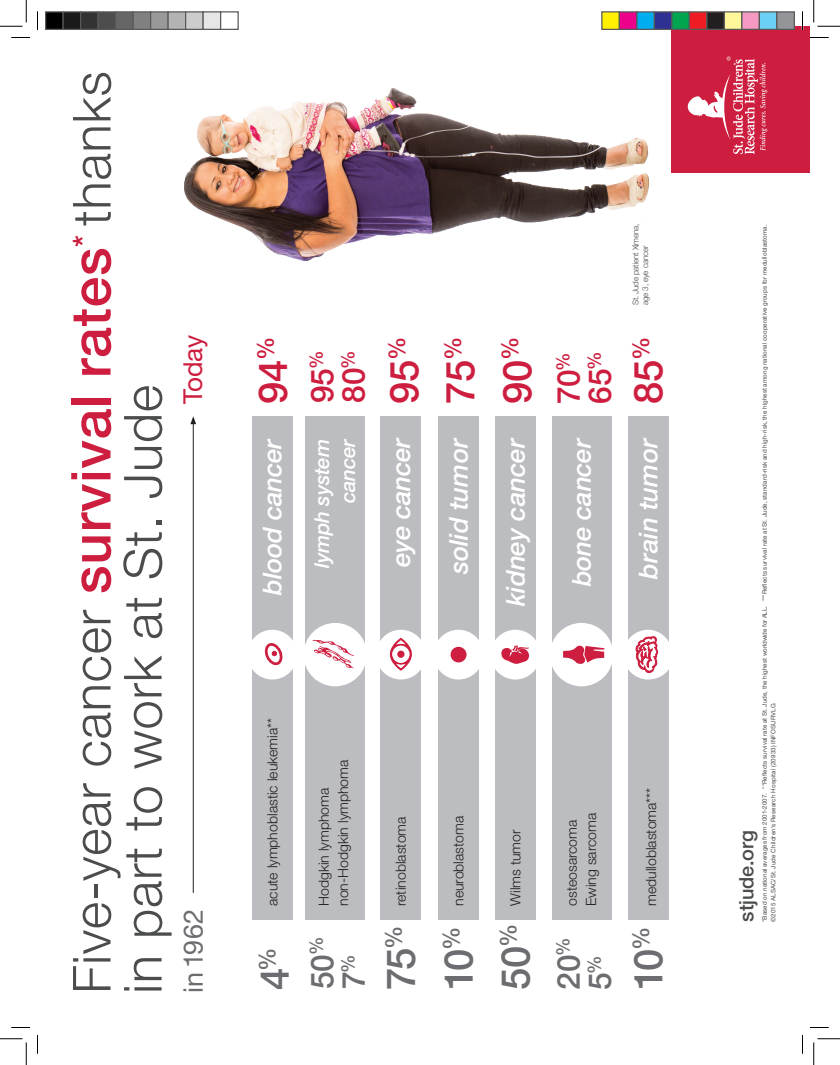
<style>
.page{position:relative;width:840px;height:1065px;background:#fff}
.page>*{position:absolute;margin:0;border:0;box-sizing:border-box;transform-origin:0 0}
.t1{font:300 52.5px/51.1px "Helvetica Neue LT Std";letter-spacing:.015em;color:#4b4c4d}
.t2{font:500 40px "Helvetica Neue LT Std";color:#6c6d70}
.t3{font:500 40px "Helvetica Neue LT Std";color:#cd1e3f}
.t4{font:500 31.75px/31.4px "Helvetica Neue LT Std";color:#cd1e3f}
.t5{font:500 31.75px "Helvetica Neue LT Std";color:#6c6d70}
.t6{font:26.88px "Helvetica Neue LT Std";color:#6c6d70}
.t7{font:26.12px "Helvetica Neue LT Std";color:#cd1e3f}
.t8{font:italic 500 26px "Helvetica Neue LT Std";letter-spacing:-.01em;color:#fff}
.t9{font:italic 500 20.62px/26px "Helvetica Neue LT Std";letter-spacing:-.015em;color:#fff;text-align:right}
.t10{font:500 20px "Helvetica Neue LT Std";letter-spacing:-.005em;color:#4b4c4d}
.t11{font:300 14.12px/19.2px "Helvetica Neue LT Std";color:#231f20}
.t12{font:300 8.12px/9.8px "Helvetica Neue LT Std";letter-spacing:-.02em;color:#4b4c4d}
.t13{font:6.25px/8.8px "Helvetica Neue LT Std";letter-spacing:.015em;color:#4b4c4d}
.s1{font-weight:500;font-size:55px;color:#cd1e3f}
.s2{font-style:normal;font-size:40px;color:#cd1e3f}
.s3{font-weight:500;font-size:40px;color:#6c6d70}
</style>
<div class="page">
<div style="left:671px;top:26px;width:139px;height:146px;background:#cd1e3f"></div>
<svg style="left:687px;top:57px;width:80px;height:97px"></svg>
<hr style="left:193px;top:422px;width:1px;height:471px;background:#231f20">
<svg style="left:190px;top:416px;width:6px;height:8px"></svg>
<div style="left:252px;top:416px;width:41px;height:504px;background:#bcbdc0"></div>
<div style="left:247px;top:630px;width:50px;height:50px;background:#fff;border-radius:50%"></div>
<svg style="left:264px;top:643px;width:19px;height:23px"></svg>
<div style="left:438px;top:416px;width:41px;height:504px;background:#bcbdc0"></div>
<div style="left:434px;top:630px;width:49px;height:50px;background:#fff;border-radius:50%"></div>
<div style="left:451px;top:647px;width:16px;height:15px;background:#cd1e3f;border-radius:50%"></div>
<div style="left:628px;top:416px;width:41px;height:504px;background:#bcbdc0"></div>
<div style="left:623px;top:630px;width:50px;height:50px;background:#fff;border-radius:25px"></div>
<svg style="left:635px;top:636px;width:23px;height:44px"></svg>
<div style="left:552px;top:416px;width:59px;height:504px;background:#bcbdc0"></div>
<div style="left:550px;top:623px;width:63px;height:63px;background:#fff;border-radius:50%"></div>
<svg style="left:563px;top:645px;width:41px;height:19px"></svg>
<div style="left:495px;top:416px;width:41px;height:504px;background:#bcbdc0"></div>
<div style="left:491px;top:630px;width:49px;height:50px;background:#fff;border-radius:50%"></div>
<svg style="left:501px;top:645px;width:28px;height:19px"></svg>
<div style="left:380px;top:416px;width:41px;height:504px;background:#bcbdc0"></div>
<div style="left:376px;top:630px;width:50px;height:50px;background:#fff;border-radius:50%"></div>
<svg style="left:390px;top:638px;width:22px;height:33px"></svg>
<div style="left:397px;top:651px;width:8px;height:7px;background:#cd1e3f;border-radius:50%"></div>
<div style="left:306px;top:416px;width:59px;height:504px;background:#bcbdc0"></div>
<div style="left:304px;top:623px;width:63px;height:63px;background:#fff;border-radius:50%"></div>
<svg style="left:312px;top:639px;width:43px;height:30px"></svg>
<img style="left:184px;top:88px;width:465px;height:172px">
<svg style="left:11px;top:37px;width:19px;height:1px"></svg>
<svg style="left:810px;top:37px;width:19px;height:1px"></svg>
<svg style="left:11px;top:1027px;width:19px;height:1px"></svg>
<svg style="left:810px;top:1027px;width:19px;height:1px"></svg>
<svg style="left:37px;top:11px;width:1px;height:19px"></svg>
<svg style="left:37px;top:1035px;width:1px;height:19px"></svg>
<svg style="left:802px;top:11px;width:1px;height:19px"></svg>
<svg style="left:802px;top:1035px;width:1px;height:19px"></svg>
<svg style="left:0;top:0;width:27px;height:27px"></svg>
<svg style="left:0;top:1039px;width:27px;height:26px"></svg>
<svg style="left:814px;top:0;width:26px;height:27px"></svg>
<svg style="left:814px;top:1039px;width:26px;height:26px"></svg>
<div style="left:46px;top:12px;width:17px;height:17px;background:#000"></div>
<div style="left:45px;top:11px;width:19px;height:19px;border:1px solid #595959"></div>
<div style="left:63px;top:12px;width:18px;height:17px;background:#1a1a1a"></div>
<div style="left:62px;top:11px;width:19px;height:19px;border:1px solid #595959"></div>
<div style="left:81px;top:12px;width:17px;height:17px;background:#333"></div>
<div style="left:80px;top:11px;width:19px;height:19px;border:1px solid #595959"></div>
<div style="left:98px;top:12px;width:18px;height:17px;background:#4d4d4d"></div>
<div style="left:98px;top:11px;width:18px;height:19px;border:1px solid #595959"></div>
<div style="left:116px;top:12px;width:17px;height:17px;background:#666"></div>
<div style="left:115px;top:11px;width:19px;height:19px;border:1px solid #595959"></div>
<div style="left:133px;top:12px;width:18px;height:17px;background:#808080"></div>
<div style="left:132px;top:11px;width:19px;height:19px;border:1px solid #595959"></div>
<div style="left:151px;top:12px;width:17px;height:17px;background:#999"></div>
<div style="left:150px;top:11px;width:19px;height:19px;border:1px solid #595959"></div>
<div style="left:168px;top:12px;width:18px;height:17px;background:#b3b3b3"></div>
<div style="left:168px;top:11px;width:18px;height:19px;border:1px solid #595959"></div>
<div style="left:186px;top:12px;width:17px;height:17px;background:#ccc"></div>
<div style="left:185px;top:11px;width:19px;height:19px;border:1px solid #595959"></div>
<div style="left:203px;top:12px;width:18px;height:17px;background:#e6e6e6"></div>
<div style="left:202px;top:11px;width:19px;height:19px;border:1px solid #595959"></div>
<div style="left:220px;top:11px;width:19px;height:19px;border:1px solid #595959"></div>
<div style="left:602px;top:12px;width:17px;height:17px;background:#fff101"></div>
<div style="left:601px;top:11px;width:19px;height:19px;border:1px solid #595959"></div>
<div style="left:619px;top:12px;width:18px;height:17px;background:#ed028c"></div>
<div style="left:619px;top:11px;width:19px;height:19px;border:1px solid #595959"></div>
<div style="left:637px;top:12px;width:17px;height:17px;background:#00aeef"></div>
<div style="left:636px;top:11px;width:19px;height:19px;border:1px solid #595959"></div>
<div style="left:654px;top:12px;width:18px;height:17px;background:#2e3092"></div>
<div style="left:654px;top:11px;width:18px;height:19px;border:1px solid #595959"></div>
<div style="left:672px;top:12px;width:17px;height:17px;background:#00a54f"></div>
<div style="left:671px;top:11px;width:19px;height:19px;border:1px solid #595959"></div>
<div style="left:689px;top:12px;width:18px;height:17px;background:#ee1d23"></div>
<div style="left:689px;top:11px;width:19px;height:19px;border:1px solid #595959"></div>
<div style="left:707px;top:12px;width:17px;height:17px;background:#231f20"></div>
<div style="left:706px;top:11px;width:19px;height:19px;border:1px solid #595959"></div>
<div style="left:724px;top:12px;width:18px;height:17px;background:#fff79a"></div>
<div style="left:724px;top:11px;width:18px;height:19px;border:1px solid #595959"></div>
<div style="left:742px;top:12px;width:17px;height:17px;background:#f499c2"></div>
<div style="left:741px;top:11px;width:19px;height:19px;border:1px solid #595959"></div>
<div style="left:759px;top:12px;width:18px;height:17px;background:#6bcff6"></div>
<div style="left:759px;top:11px;width:19px;height:19px;border:1px solid #595959"></div>
<div style="left:777px;top:12px;width:17px;height:17px;background:#939598"></div>
<div style="left:776px;top:11px;width:19px;height:19px;border:1px solid #595959"></div>
<h1 class="t1" style="left:65px;top:994px;width:924px;rotate:-90deg">Five-year cancer <span class="s1">survival rates</span><sup>*</sup> thanks in part to work at St. Jude</h1>
<h3 class="t7" style="left:177px;top:404px;width:71px;rotate:-90deg">Today</h3>
<h3 class="t6" style="left:177px;top:993px;width:86px;rotate:-90deg">in 1962</h3>
<h2 class="t3" style="left:249px;top:404px;width:69px;rotate:-90deg">94<sup>%</sup></h2>
<h3 class="t8" style="left:257px;top:595px;width:158px;rotate:-90deg">blood cancer</h3>
<h3 class="t4" style="left:306px;top:403px;width:54px;rotate:-90deg">95<sup>%<br></sup>80<sup>%</sup></h3>
<h3 class="t9" style="left:309px;top:568px;width:131px;rotate:-90deg">lymph system cancer</h3>
<h2 class="t3" style="left:380px;top:404px;width:69px;rotate:-90deg">95<sup>%</sup></h2>
<h3 class="t8" style="left:386px;top:567px;width:132px;rotate:-90deg">eye cancer</h3>
<h3 class="t8" style="left:443px;top:574px;width:240px;rotate:-90deg">solid tumor <span class="s2">75</span><sup>%</sup></h3>
<h3 class="t8" style="left:500px;top:606px;width:271px;rotate:-90deg">kidney cancer <span class="s2">90</span><sup>%</sup></h3>
<h3 class="t4" style="left:553px;top:404px;width:54px;rotate:-90deg">70<sup>%<br></sup>65<sup>%</sup></h3>
<h3 class="t8" style="left:566px;top:586px;width:150px;rotate:-90deg">bone cancer</h3>
<h3 class="t12" style="left:630px;top:305px;width:83px;rotate:-90deg">St. Jude patient Ximena, age 3, eye cancer</h3>
<h2 class="t3" style="left:624px;top:404px;width:69px;rotate:-90deg">85<sup>%</sup></h2>
<h3 class="t8" style="left:633px;top:579px;width:143px;rotate:-90deg">brain tumor</h3>
<h3 class="t11" style="left:262px;top:906px;width:190px;rotate:-90deg">acute lymphoblastic leukemia**</h3>
<h2 class="t2" style="left:251px;top:990px;width:44px;rotate:-90deg">4<sup>%</sup></h2>
<h3 class="t11" style="left:314px;top:906px;width:148px;rotate:-90deg">Hodgkin lymphoma non-Hodgkin lymphoma</h3>
<h3 class="t5" style="left:303px;top:989px;width:54px;rotate:-90deg">50<sup>%</sup></h3>
<h3 class="t5" style="left:335px;top:989px;width:37px;rotate:-90deg">7<sup>%</sup></h3>
<h3 class="t11" style="left:391px;top:906px;width:91px;rotate:-90deg">retinoblastoma</h3>
<h2 class="t2" style="left:377px;top:990px;width:66px;rotate:-90deg">75<sup>%</sup></h2>
<h3 class="t11" style="left:449px;top:990px;width:176px;rotate:-90deg"><span class="s3">10</span><sup>%</sup> neuroblastoma</h3>
<h3 class="t11" style="left:506px;top:906px;width:78px;rotate:-90deg">Wilms tumor</h3>
<h2 class="t2" style="left:492px;top:990px;width:68px;rotate:-90deg">50<sup>%</sup></h2>
<h3 class="t11" style="left:562px;top:906px;width:95px;rotate:-90deg">osteosarcoma<br>Ewing sarcoma</h3>
<h3 class="t5" style="left:550px;top:990px;width:54px;rotate:-90deg">20<sup>%</sup></h3>
<h3 class="t5" style="left:581px;top:990px;width:36px;rotate:-90deg">5<sup>%</sup></h3>
<h3 class="t11" style="left:641px;top:906px;width:120px;rotate:-90deg">medulloblastoma***</h3>
<h2 class="t2" style="left:624px;top:990px;width:65px;rotate:-90deg">10<sup>%</sup></h2>
<p class="t13" style="left:760px;top:922px;width:699px;rotate:-90deg">*Based on national averages from 2001-2007. **Reflects survival rate at St. Jude, the highest worldwide for ALL. ***Reflects survival rate at St. Jude, standard-risk and high-risk, the highest among national cooperative groups for medulloblastoma. ©2015 ALSAC/St. Jude Children’s Research Hospital (20933) INFOSURVLG</p>
<h3 class="t10" style="left:735px;top:922px;width:93px;rotate:-90deg">stjude.org</h3>
</div>
